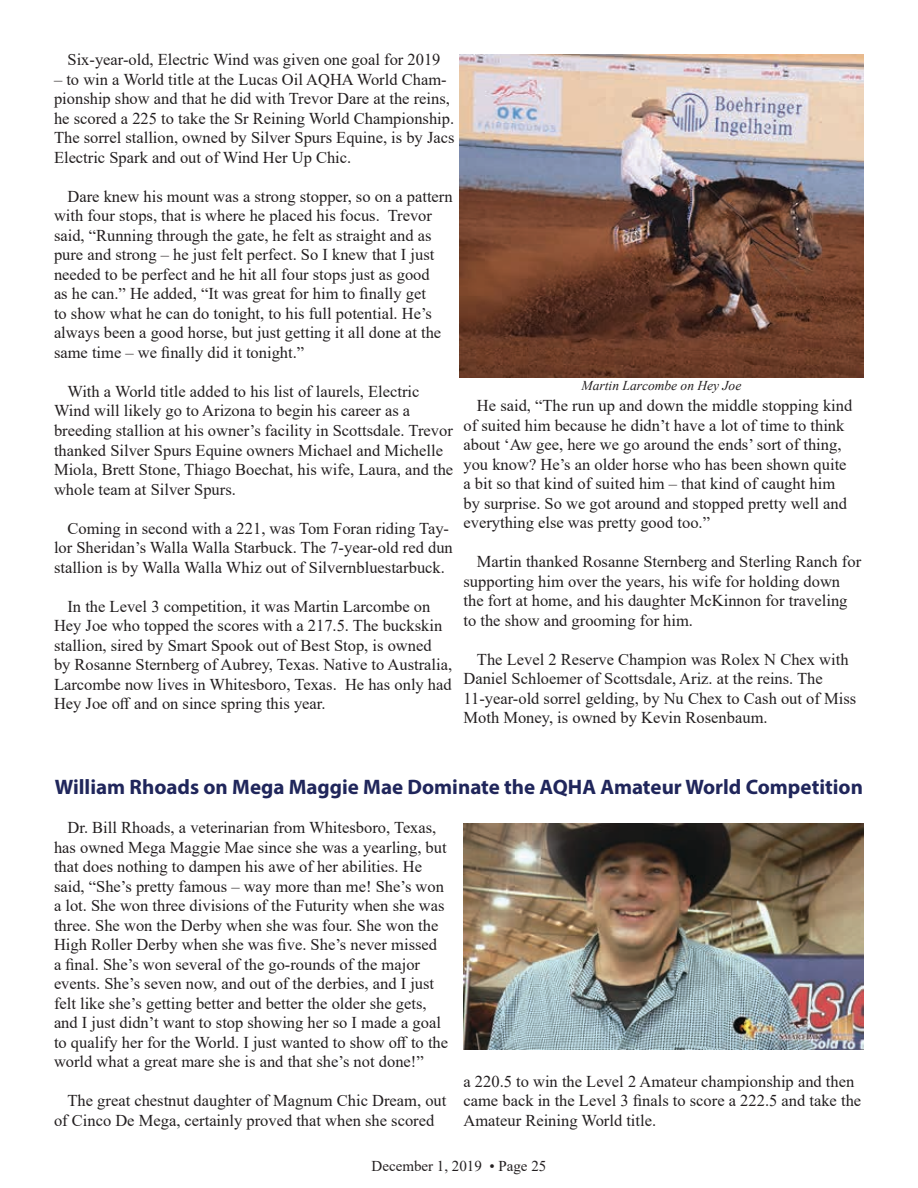
<style>
.page{position:relative;width:918px;height:1188px;background:#fff}
.page>*{position:absolute;margin:0;border:0;box-sizing:border-box;transform-origin:0 0}
.t1{font:700 21px "Myriad Pro";color:#20265b}
.t2{font:16.5px/19.5px "Times New Roman";color:#231f20}
.t3{font:15px "Times New Roman";color:#231f20}
.t4{font:italic 13.5px "Times New Roman";color:#231f20}
</style>
<div class="page">
<img style="left:459px;top:54px;width:405px;height:324px">
<img style="left:464px;top:824px;width:400px;height:225px">
<p class="t2" style="left:68px;top:50px;width:375px">Six-year-old, Electric Wind was given one goal for 2019</p>
<p class="t2" style="left:54px;top:69px;width:402px">– to win a World title at the Lucas Oil AQHA World Cham&shy;pionship show and that he did with Trevor Dare at the reins, he scored a 225 to take the Sr Reining World Championship.<br>The sorrel stallion, owned by Silver Spurs Equine, is by Jacs Electric Spark and out of Wind Her Up Chic.</p>
<p class="t2" style="left:54px;top:186px;width:400px;text-indent:13px">Dare knew his mount was a strong stopper, so on a pattern with four stops, that is where he placed his focus. Trevor said, “Running through the gate, he felt as straight and as pure and strong – he just felt perfect. So I knew that I just needed to be perfect and he hit all four stops just as good<br>as he can.” He added, “It was great for him to finally get<br>to show what he can do tonight, to his full potential. He’s always been a good horse, but just getting it all done at the same time – we finally did it tonight.”</p>
<p class="t2" style="left:54px;top:381px;width:401px;text-indent:13px">With a World title added to his list of laurels, Electric Wind will likely go to Arizona to begin his career as a breeding stallion at his owner’s facility in Scottsdale. Trevor thanked Silver Spurs Equine owners Michael and Michelle Miola, Brett Stone, Thiago Boechat, his wife, Laura, and the whole team at Silver Spurs.</p>
<p class="t2" style="left:54px;top:518px;width:400px;text-align:center">Coming in second with a 221, was Tom Foran riding Tay&shy;lor Sheridan’s Walla Walla Starbuck. The 7-year-old red dun stallion is by Walla Walla Whiz out of Silvernbluestarbuck.</p>
<p class="t2" style="left:54px;top:596px;width:400px;text-indent:13px">In the Level 3 competition, it was Martin Larcombe on Hey Joe who topped the scores with a 217.5. The buckskin stallion, sired by Smart Spook out of Best Stop, is owned by Rosanne Sternberg of Aubrey, Texas. Native to Australia, Larcombe now lives in Whitesboro, Texas. He has only had Hey Joe off and on since spring this year.</p>
<p class="t4" style="left:582px;top:377px;width:161px">Martin Larcombe on Hey Joe</p>
<p class="t2" style="left:463px;top:396px;width:390px;text-indent:13px">He said, “The run up and down the middle stopping kind of suited him because he didn’t have a lot of time to think about ‘Aw gee, here we go around the ends’ sort of thing, you know? He’s an older horse who has been shown quite a bit so that kind of suited him – that kind of caught him by surprise. So we got around and stopped pretty well and everything else was pretty good too.”</p>
<p class="t2" style="left:463px;top:552px;width:399px;text-indent:13px">Martin thanked Rosanne Sternberg and Sterling Ranch for supporting him over the years, his wife for holding down the fort at home, and his daughter McKinnon for traveling to the show and grooming for him.</p>
<p class="t2" style="left:463px;top:649px;width:394px;text-indent:13px">The Level 2 Reserve Champion was Rolex N Chex with Daniel Schloemer of Scottsdale, Ariz. at the reins. The 11-year-old sorrel gelding, by Nu Chex to Cash out of Miss Moth Money, is owned by Kevin Rosenbaum.</p>
<p class="t1" style="left:55px;top:774px;width:810px">William Rhoads on Mega Maggie Mae Dominate the AQHA Amateur World Competition</p>
<p class="t2" style="left:54px;top:818px;width:396px;text-indent:13px">Dr. Bill Rhoads, a veterinarian from Whitesboro, Texas, has owned Mega Maggie Mae since she was a yearling, but that does nothing to dampen his awe of her abilities. He said, “She’s pretty famous – way more than me! She’s won a lot. She won three divisions of the Futurity when she was three. She won the Derby when she was four. She won the High Roller Derby when she was five. She’s never missed a final. She’s won several of the go-rounds of the major events. She’s seven now, and out of the derbies, and I just felt like she’s getting better and better the older she gets, and I just didn’t want to stop showing her so I made a goal to qualify her for the World. I just wanted to show off to the world what a great mare she is and that she’s not done!”</p>
<p class="t2" style="left:54px;top:1091px;width:394px;text-indent:13px">The great chestnut daughter of Magnum Chic Dream, out of Cinco De Mega, certainly proved that when she scored</p>
<p class="t2" style="left:464px;top:1071px;width:399px">a 220.5 to win the Level 2 Amateur championship and then came back in the Level 3 finals to score a 222.5 and take the<br>Amateur Reining World title.</p>
<p class="t3" style="left:372px;top:1156px;width:176px">December 1, 2019 • Page 25</p>
</div>
